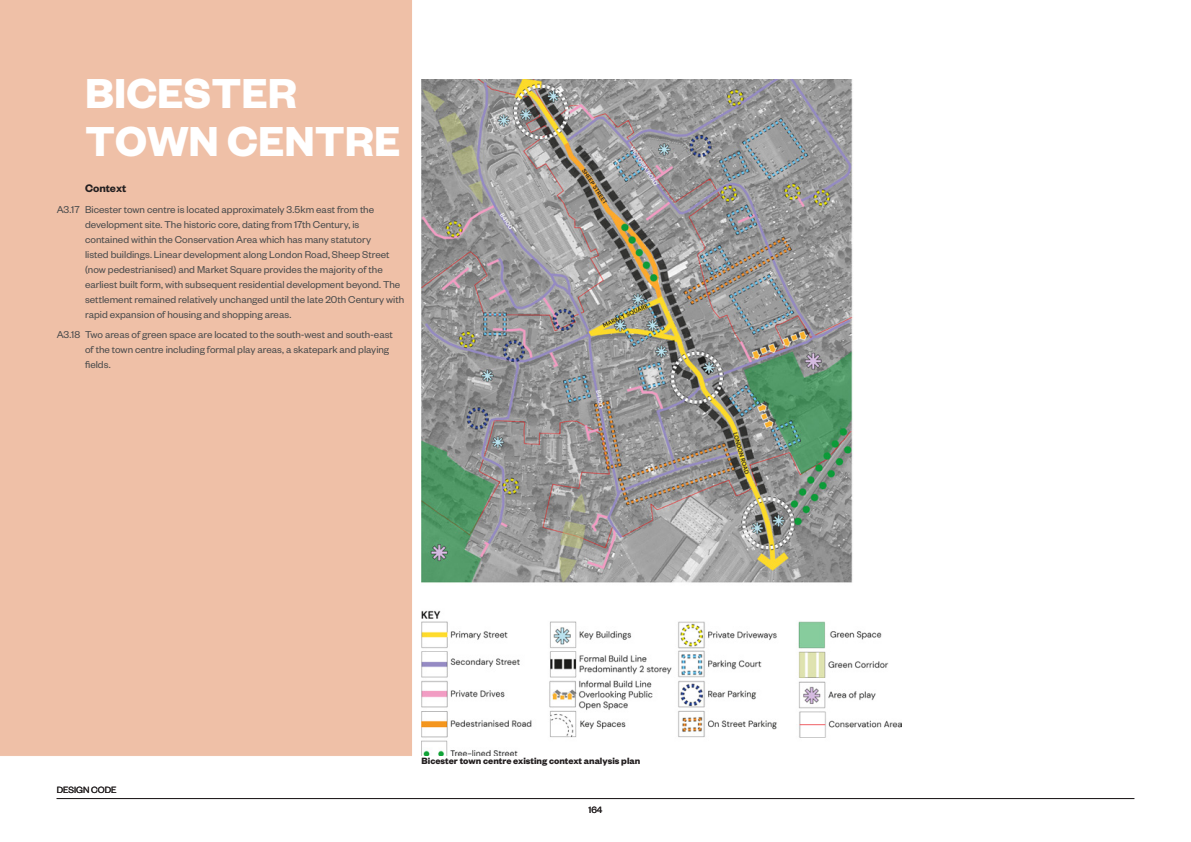
<style>
.page{position:relative;width:1191px;height:842px;background:#fff}
.page>*{position:absolute;margin:0;border:0;box-sizing:border-box;transform-origin:0 0}
.Paragraph_Header{font:700 46px "Founders Grotesk";color:#fff}
.Sub_Header{font:600 12px "Founders Grotesk";color:#231f20}
.t1{font:11px/15px "Founders Grotesk";color:#4b4c4d}
.PIC_DESC_LEFT{font:700 10px "Founders Grotesk";color:#231f20}
.t2{font:10px "Founders Grotesk";color:#231f20}
</style>
<div class="page">
<div style="left:0;top:0;width:412px;height:756px;background:#efc0a7"></div>
<img style="left:421px;top:79px;width:480px;height:677px">
<hr style="left:57px;top:798px;width:1077px;height:1px;background:#231f20">
<p class="Paragraph_Header" style="left:85px;top:64px;width:214px">BICESTER</p>
<p class="Paragraph_Header" style="left:85px;top:112px;width:317px">TOWN CENTRE</p>
<p class="Sub_Header" style="left:85px;top:180px;width:43px">Context</p>
<p class="t1" style="left:85px;top:201px;width:321px;text-indent:-28px">A3.17 Bicester town centre is located approximately 3.5km east from the development site. The historic core, dating from 17th Century, is contained within the Conservation Area which has many statutory<br>listed buildings. Linear development along London Road, Sheep Street (now pedestrianised) and Market Square provides the majority of the earliest built form, with subsequent residential development beyond. The settlement remained relatively unchanged until the late 20th Century with rapid expansion of housing and shopping areas.</p>
<p class="t1" style="left:85px;top:327px;width:309px;text-indent:-28px">A3.18 Two areas of green space are located to the south-west and south-east of the town centre including formal play areas, a skatepark and playing fields.</p>
<p class="t2" style="left:57px;top:783px;width:62px">DESIGN CODE</p>
<p class="PIC_DESC_LEFT" style="left:421px;top:754px;width:220px">Bicester town centre existing context analysis plan</p>
<p class="t2" style="left:588px;top:803px;width:15px">164</p>
</div>
